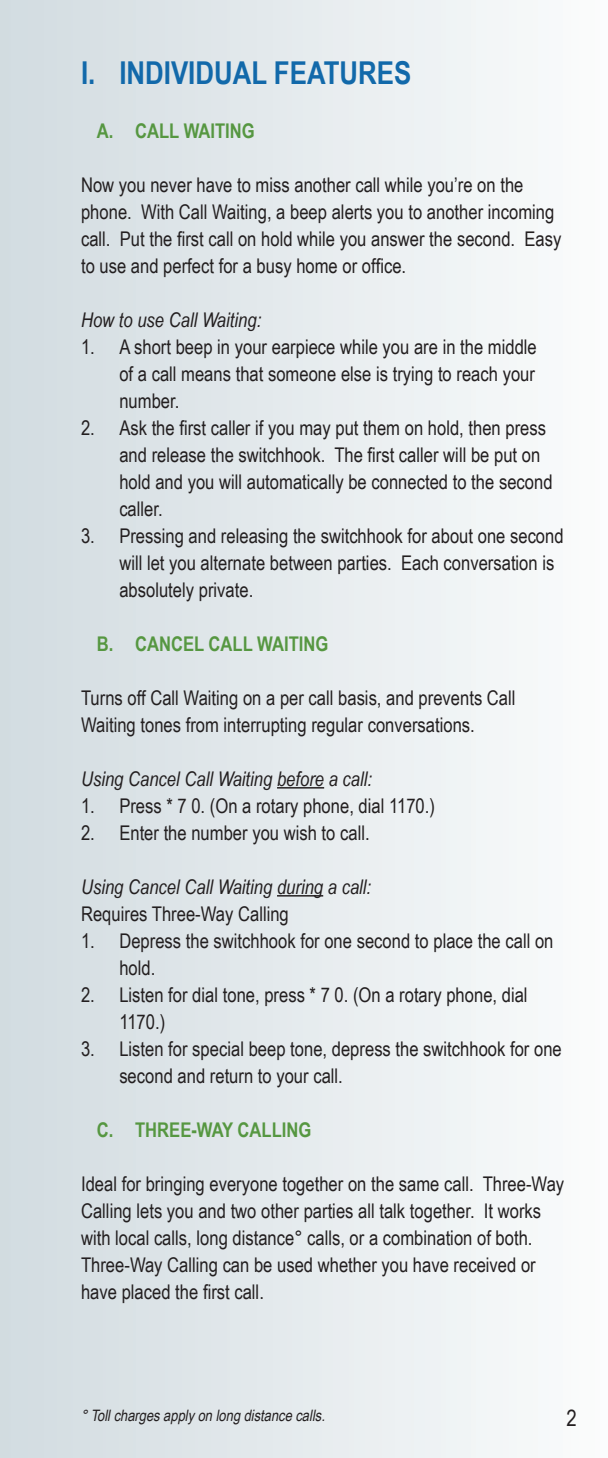
<style>
.page{position:relative;width:608px;height:1458px;background:#fff}
.page>*{position:absolute;margin:0;border:0;box-sizing:border-box;transform-origin:0 0}
.t1{font:700 31.5px "Arial Narrow";color:#1269aa}
.t2{font:22.5px "Arial Narrow";color:#231f20}
.t3{font:20.25px/27px "Arial Narrow";color:#231f20}
.t4{font:italic 20.25px "Arial Narrow";color:#231f20}
.t5{font:700 20.25px "Arial Narrow";color:#569741}
.t6{font:italic 15.75px "Arial Narrow";color:#231f20}
</style>
<div class="page">
<div style="left:0;top:0;width:608px;height:1458px;background:linear-gradient(to right,#d1dbe0,#fbfcfc)"></div>
<hr style="left:277px;top:787px;width:47px;height:2px;background:#231f20">
<hr style="left:277px;top:895px;width:46px;height:2px;background:#231f20">
<h1 class="t1" style="left:81px;top:49px;width:332px">I. INDIVIDUAL FEATURES</h1>
<p class="t5" style="left:97px;top:115px;width:159px">A. CALL WAITI NG</p>
<p class="t3" style="left:81px;top:170px;width:481px">Now you never have to miss another call while you’re on the phone. With Call Waiting, a beep alerts you to another incoming call. Put the first call on hold while you answer the second. Easy to use and perfect for a busy home or office.</p>
<p class="t4" style="left:81px;top:305px;width:182px">How to use Call Waiting:</p>
<p class="t3" style="left:119px;top:332px;width:419px;text-align:justify;text-indent:-38px">1. A short beep in your earpiece while you are in the middle of a call means that someone else is trying to reach your number.</p>
<p class="t3" style="left:119px;top:413px;width:434px;text-indent:-38px">2. Ask the first caller if you may put them on hold, then press and release the switchhook. The first caller will be put on hold and you will automatically be connected to the second caller.</p>
<p class="t3" style="left:119px;top:521px;width:446px;text-indent:-38px">3. Pressing and releasing the switchhook for about one second will let you alternate between parties. Each conversation is absolutely private.</p>
<p class="t5" style="left:97px;top:628px;width:233px">B. CANCEL CALL WAITING</p>
<p class="t3" style="left:81px;top:683px;width:436px">Turns off Call Waiting on a per call basis, and prevents Call<br>Waiting tones from interrupting regular conversations.</p>
<p class="t4" style="left:81px;top:764px;width:292px">Using Cancel Call Waiting before a call:</p>
<p class="t3" style="left:81px;top:791px;width:355px">1. Press * 7 0. (On a rotary phone, dial 1170.)</p>
<p class="t3" style="left:81px;top:818px;width:290px">2. Enter the number you wish to call.</p>
<p class="t4" style="left:81px;top:872px;width:291px">Using Cancel Call Waiting during a call:</p>
<p class="t3" style="left:81px;top:899px;width:209px">Requires Three-Way Calling</p>
<p class="t3" style="left:119px;top:926px;width:435px;text-indent:-38px">1. Depress the switchhook for one second to place the call on hold.</p>
<p class="t3" style="left:119px;top:980px;width:409px;text-indent:-38px">2. Listen for dial tone, press * 7 0. (On a rotary phone, dial<br>1170.)</p>
<p class="t3" style="left:119px;top:1034px;width:444px;text-indent:-38px">3. Listen for special beep tone, depress the switchhook for one second and return to your call.</p>
<p class="t5" style="left:97px;top:1114px;width:216px">C. THREE-WAY CALLING</p>
<p class="t3" style="left:81px;top:1169px;width:484px">Ideal for bringing everyone together on the same call. Three-Way Calling lets you and two other parties all talk together. It works with local calls, long distance° calls, or a combination of both.<br>Three-Way Calling can be used whether you have received or have placed the first call.</p>
<p class="t6" style="left:81px;top:1404px;width:249px">°Tollchargesapplyonlongdistancecalls.</p>
<p class="t2" style="left:566px;top:1402px;width:12px">2</p>
</div>
